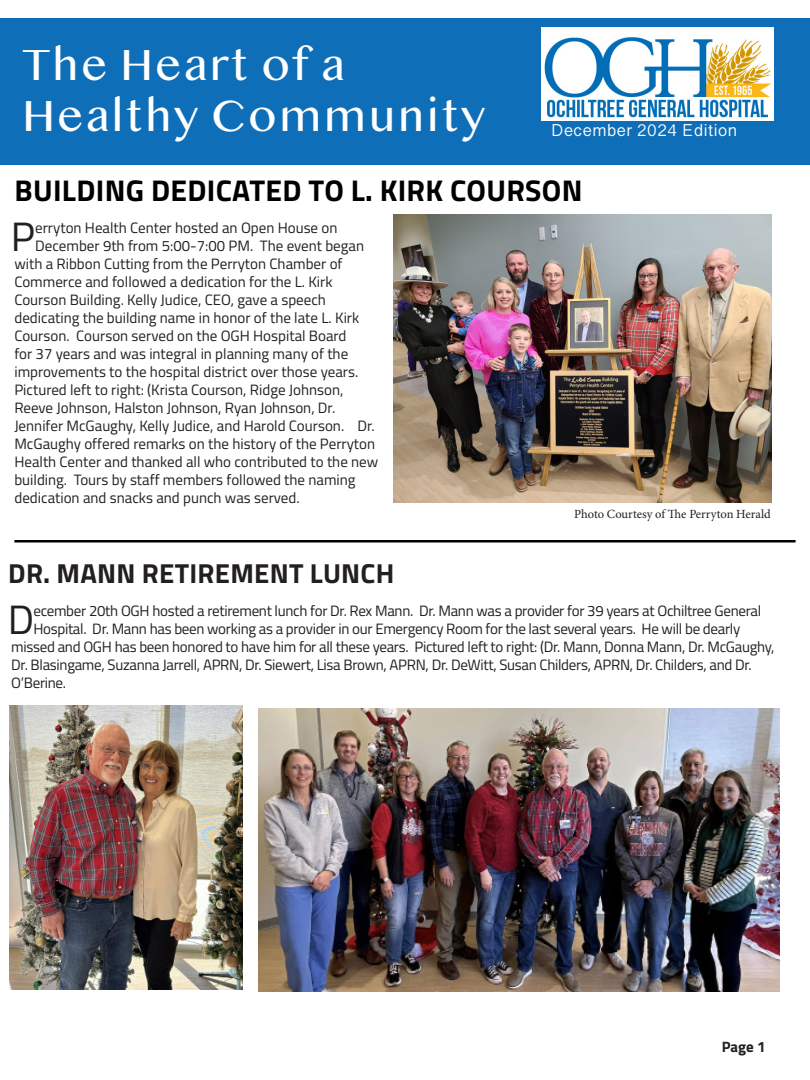
<style>
.page{position:relative;width:810px;height:1080px;background:#fff}
.page>*{position:absolute;margin:0;border:0;box-sizing:border-box;transform-origin:0 0}
.t1{font:46.25px "Myanmar MN";letter-spacing:.03em;color:#fff}
.t2{font:41px "Titillium";color:#231f20}
.t3{font:700 30px "Titillium";letter-spacing:.01em;color:#000}
.t4{font:700 27.5px "Titillium";letter-spacing:.01em;color:#231f20}
.t5{font:17.5px "Myanmar Sangam MN";letter-spacing:.03em;color:#fff}
.t6{font:15px "Titillium";color:#231f20}
.t7{font:15px "Titillium";letter-spacing:-.02em;color:#231f20}
.t8{font:700 15px "Titillium";color:#231f20}
.t9{font:12.5px "Minion Pro";color:#231f20}
</style>
<div class="page">
<div style="left:0;top:18px;width:810px;height:147px;background:#0f6eb8"></div>
<img style="left:542px;top:27px;width:231px;height:94px">
<hr style="left:14px;top:540px;width:782px;height:2px;background:#000">
<img style="left:394px;top:214px;width:378px;height:288px">
<img style="left:9px;top:706px;width:234px;height:284px">
<img style="left:259px;top:709px;width:520px;height:283px">
<p class="t1" style="left:22px;top:37px;width:325px">The Heart of a</p>
<p class="t1" style="left:22px;top:88px;width:465px">Healthy Community</p>
<p class="t5" style="left:551px;top:119px;width:188px">December 2024 Edition</p>
<p class="t3" style="left:15px;top:167px;width:570px">BUILDING DEDICATED TO L. KIRK COURSON</p>
<p class="t2" style="left:11px;top:206px;width:26px">P</p>
<p class="t6" style="left:35px;top:216px;width:304px">erryton Health Center hosted an Open House on</p>
<p class="t6" style="left:35px;top:234px;width:330px">December 9th from 5:00-7:00 PM. The event began</p>
<p class="t6" style="left:14px;top:252px;width:330px">with a Ribbon Cutting from the Perryton Chamber of</p>
<p class="t6" style="left:14px;top:270px;width:320px">Commerce and followed a dedication for the L. Kirk</p>
<p class="t6" style="left:14px;top:288px;width:313px">Courson Building. Kelly Judice, CEO, gave a speech</p>
<p class="t6" style="left:14px;top:306px;width:346px">dedicating the building name in honor of the late L. Kirk</p>
<p class="t6" style="left:14px;top:324px;width:334px">Courson. Courson served on the OGH Hospital Board</p>
<p class="t6" style="left:14px;top:342px;width:335px">for 37 years and was integral in planning many of the</p>
<p class="t6" style="left:14px;top:360px;width:345px">improvements to the hospital district over those years.</p>
<p class="t6" style="left:14px;top:378px;width:331px">Pictured left to right: (Krista Courson, Ridge Johnson,</p>
<p class="t6" style="left:14px;top:396px;width:322px">Reeve Johnson, Halston Johnson, Ryan Johnson, Dr.</p>
<p class="t6" style="left:14px;top:414px;width:362px">Jennifer McGaughy, Kelly Judice, and Harold Courson. Dr.</p>
<p class="t6" style="left:14px;top:432px;width:362px">McGaughy offered remarks on the history of the Perryton</p>
<p class="t6" style="left:14px;top:450px;width:365px">Health Center and thanked all who contributed to the new</p>
<p class="t6" style="left:14px;top:468px;width:343px">building. Tours by staff members followed the naming</p>
<p class="t6" style="left:14px;top:486px;width:287px">dedication and snacks and punch was served.</p>
<p class="t9" style="left:574px;top:506px;width:198px">Photo Courtesy of The Perryton Herald</p>
<p class="t4" style="left:8px;top:552px;width:388px">DR. MANN RETIREMENT LUNCH</p>
<p class="t2" style="left:8px;top:590px;width:28px">D</p>
<p class="t7" style="left:33px;top:600px;width:729px">ecember 20th OGH hosted a retirement lunch for Dr. Rex Mann. Dr. Mann was a provider for 39 years at Ochiltree General</p>
<p class="t7" style="left:33px;top:618px;width:708px">Hospital. Dr. Mann has been working as a provider in our Emergency Room for the last several years. He will be dearly</p>
<p class="t7" style="left:11px;top:636px;width:765px">missed and OGH has been honored to have him for all these years. Pictured left to right: (Dr. Mann, Donna Mann, Dr. McGaughy,</p>
<p class="t7" style="left:11px;top:654px;width:742px">Dr. Blasingame, Suzanna Jarrell, APRN, Dr. Siewert, Lisa Brown, APRN, Dr. DeWitt, Susan Childers, APRN, Dr. Childers, and Dr.</p>
<p class="t6" style="left:11px;top:672px;width:56px">O’Berine.</p>
<p class="t8" style="left:722px;top:1035px;width:45px">Page 1</p>
</div>
